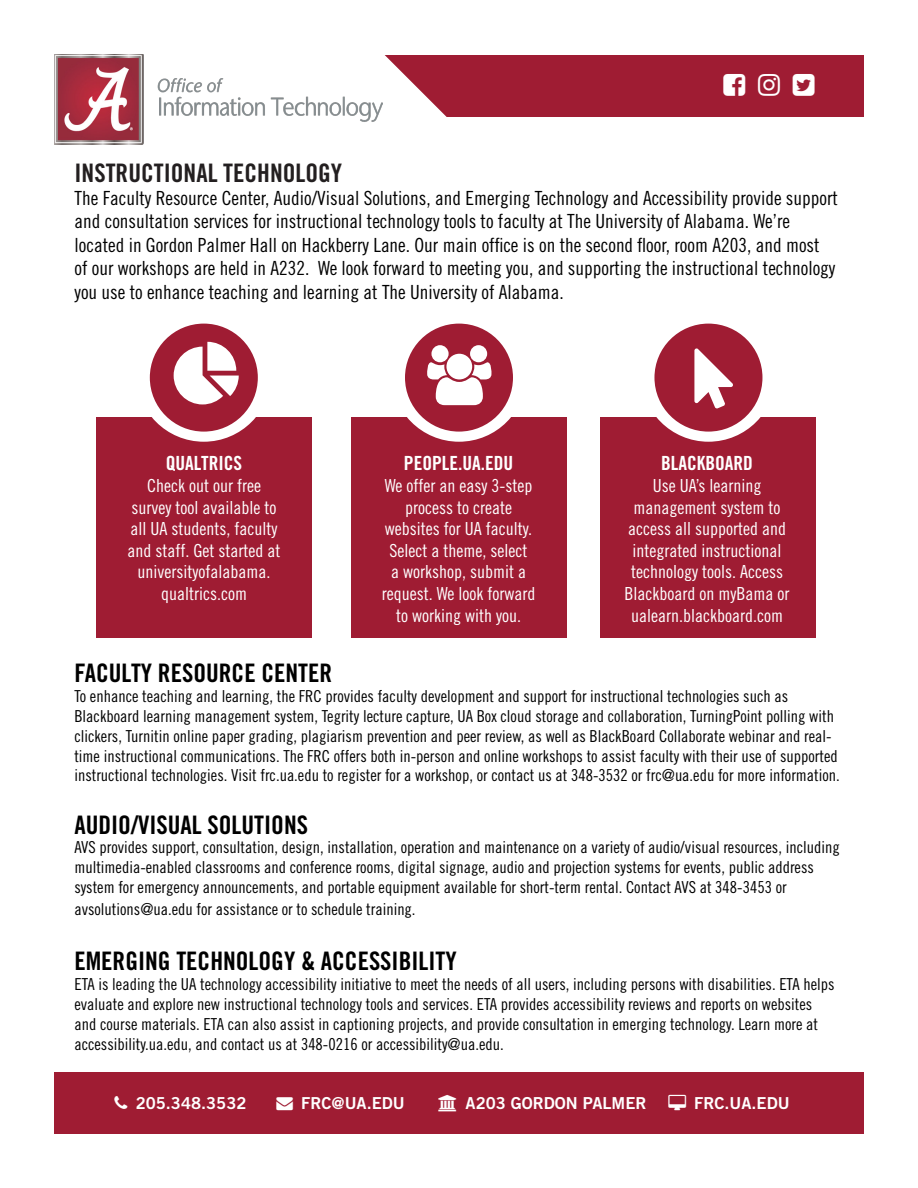
<style>
.page{position:relative;width:918px;height:1188px;background:#fff}
.page>*{position:absolute;margin:0;border:0;box-sizing:border-box;transform-origin:0 0}
.t1{font:25.5px "Trade Gothic LT Std Bd Cn 20";color:#000}
.t2{font:25.5px "Trade Gothic LT Std Bd Cn 20";color:#231f20}
.t3{font:19.5px/23.4px "Trade Gothic LT Std Cn 18";color:#000}
.t4{font:19.5px "Trade Gothic LT Std Bd Cn 20";color:#fff}
.t5{font:18px/21.6px "Trade Gothic LT Std Cn 18";color:#fff;text-align:center}
.t6{font:16.5px/19.8px "Trade Gothic LT Std Cn 18";color:#000}
.t7{font:16.5px "Trade Gothic LT Std Bd 2";color:#fff}
</style>
<div class="page">
<div style="left:54px;top:1072px;width:810px;height:62px;background:#9f1c33"></div>
<div style="left:600px;top:417px;width:216px;height:221px;background:#9f1c33"></div>
<div style="left:641px;top:307px;width:135px;height:135px;background:#fff;border-radius:50%"></div>
<div style="left:351px;top:417px;width:216px;height:221px;background:#9f1c33"></div>
<div style="left:392px;top:307px;width:134px;height:135px;background:#fff;border-radius:50%"></div>
<div style="left:96px;top:417px;width:216px;height:221px;background:#9f1c33"></div>
<div style="left:351px;top:55px;width:512px;height:62px;background:#9f1c33"></div>
<div style="left:136px;top:307px;width:135px;height:135px;background:#fff;border-radius:50%"></div>
<div style="left:405px;top:324px;width:108px;height:108px;background:#9f1c33;border-radius:50%"></div>
<div style="left:654px;top:324px;width:108px;height:108px;background:#9f1c33;border-radius:50%"></div>
<div style="left:150px;top:324px;width:108px;height:108px;background:#9f1c33;border-radius:50%"></div>
<svg style="left:382px;top:55px;width:65px;height:62px"></svg>
<img style="left:54px;top:54px;width:328px;height:91px">
<h1 class="t2" style="left:75px;top:157px;width:269px">INSTRUCTIONAL TECHNOLOGY</h1>
<p class="t3" style="left:75px;top:186px;width:765px">The Faculty Resource Center, Audio/Visual Solutions, and Emerging Technology and Accessibility provide support and consultation services for instructional technology tools to faculty at The University of Alabama. We’re located in Gordon Palmer Hall on Hackberry Lane. Our main office is on the second floor, room A203, and most<br>of our workshops are held in A232. We look forward to meeting you, and supporting the instructional technology you use to enhance teaching and learning at The University of Alabama.</p>
<p class="t4" style="left:166px;top:452px;width:78px">QUALTRICS</p>
<p class="t5" style="left:128px;top:475px;width:154px">Check out our free survey tool available to all UA students, faculty and staff. Get started at universityofalabama. qualtrics.com</p>
<p class="t4" style="left:404px;top:452px;width:111px">PEOPLE.UA.EDU</p>
<p class="t5" style="left:382px;top:475px;width:155px">We offer an easy 3-step process to create websites for UA faculty.<br>Select a theme, select<br>a workshop, submit a request. We look forward to working with you.</p>
<p class="t4" style="left:661px;top:452px;width:94px">BLACKBOARD</p>
<p class="t5" style="left:625px;top:475px;width:166px">Use UA’s learning management system to access all supported and integrated instructional technology tools. Access<br>Blackboard on myBama or ualearn.blackboard.com</p>
<h1 class="t1" style="left:74px;top:658px;width:259px">FACULTY RESOURCE CENTER</h1>
<p class="t6" style="left:74px;top:686px;width:767px">To enhance teaching and learning, the FRC provides faculty development and support for instructional technologies such as Blackboard learning management system, Tegrity lecture capture, UA Box cloud storage and collaboration, TurningPoint polling with clickers, Turnitin online paper grading, plagiarism prevention and peer review, as well as BlackBoard Collaborate webinar and real&shy;time instructional communications. The FRC offers both in-person and online workshops to assist faculty with their use of supported instructional technologies. Visit frc.ua.edu to register for a workshop, or contact us at 348-3532 or frc@ua.edu for more information.</p>
<h1 class="t1" style="left:74px;top:809px;width:235px">AUDIO/VISUAL SOLUTIONS</h1>
<p class="t6" style="left:74px;top:838px;width:767px">AVS provides support, consultation, design, installation, operation and maintenance on a variety of audio/visual resources, including multimedia-enabled classrooms and conference rooms, digital signage, audio and projection systems for events, public address system for emergency announcements, and portable equipment available for short-term rental. Contact AVS at 348-3453 or</p>
<p class="t6" style="left:74px;top:899px;width:343px">avsolutions@ua.edu for assistance or to schedule training.</p>
<h1 class="t1" style="left:74px;top:946px;width:384px">EMERGING TECHNOLOGY &amp; ACCESSIBILITY</h1>
<p class="t6" style="left:74px;top:974px;width:762px">ETA is leading the UA technology accessibility initiative to meet the needs of all users, including persons with disabilities. ETA helps evaluate and explore new instructional technology tools and services. ETA provides accessibility reviews and reports on websites and course materials. ETA can also assist in captioning projects, and provide consultation in emerging technology. Learn more at accessibility.ua.edu, and contact us at 348-0216 or accessibility@ua.edu.</p>
<p class="t7" style="left:136px;top:1093px;width:112px">205.348.3532</p>
<p class="t7" style="left:301px;top:1093px;width:105px">FRC@UA.EDU</p>
<p class="t7" style="left:466px;top:1093px;width:182px">A203 GORDON PALMER</p>
<p class="t7" style="left:694px;top:1093px;width:97px">FRC.UA.EDU</p>
</div>
